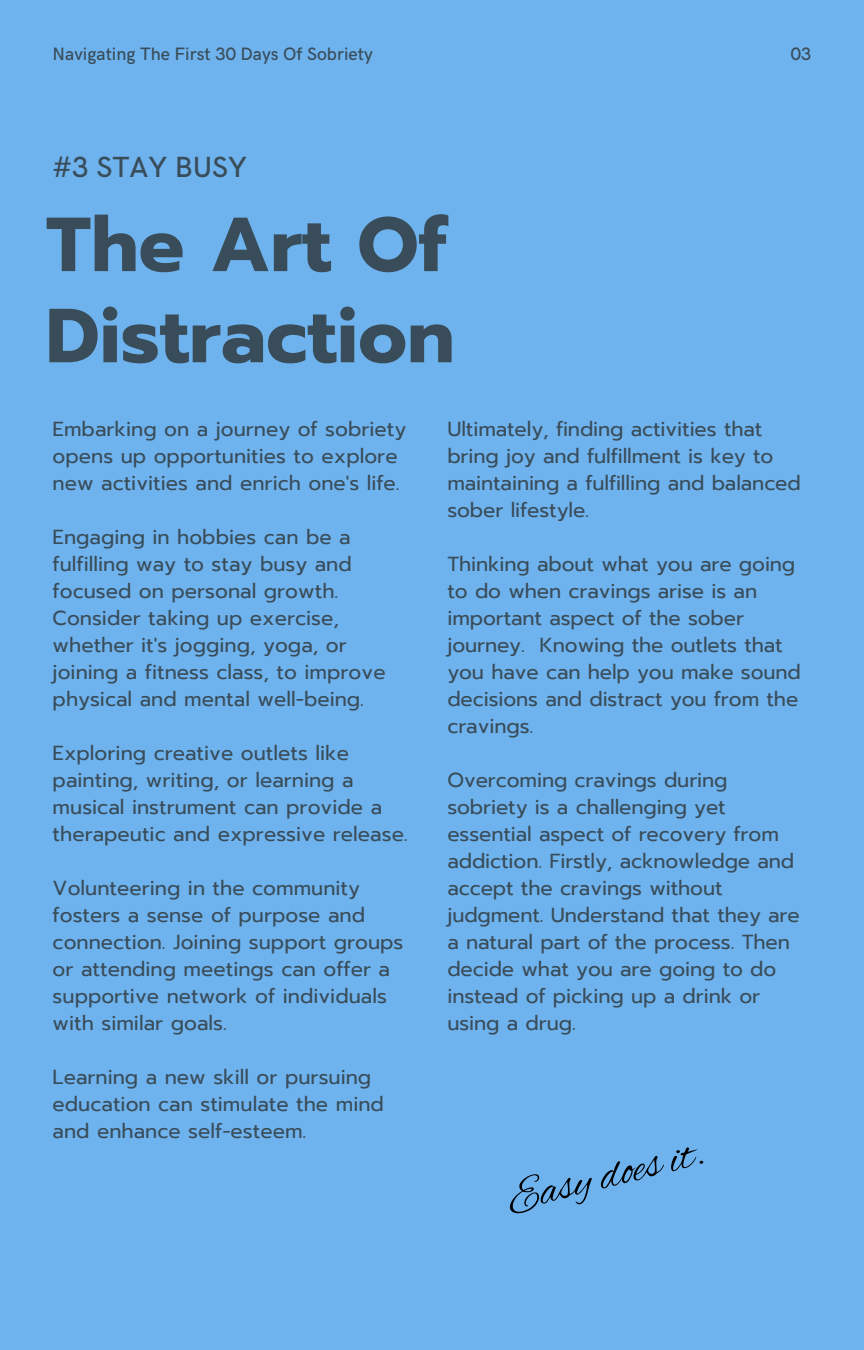
<style>
.page{position:relative;width:864px;height:1350px;background:#6fb3ee}
.page>*{position:absolute;margin:0;border:0;box-sizing:border-box;transform-origin:0 0}
.t1{font:700 76.5px/91.1px "Prompt";color:#394c59}
.t2{font:46.35px "Alex Brush";color:#000}
.t3{font:500 29.25px "HK Grotesk";color:#394c59}
.t4{font:20.25px/27px "Prompt";color:#394c59}
.t5{font:500 18px "HK Grotesk";color:#394c59}
</style>
<div class="page">
<p class="t5" style="left:53px;top:41px;width:322px">Navigating The First 30 Days Of Sobriety</p>
<p class="t5" style="left:791px;top:41px;width:22px">03</p>
<h3 class="t3" style="left:53px;top:145px;width:196px">#3 STAY BUSY</h3>
<h1 class="t1" style="left:46px;top:199px;width:410px">The Art Of<br>Distraction</h1>
<p class="t4" style="left:53px;top:416px;width:355px">Embarking on a journey of sobriety opens up opportunities to explore new activities and enrich one's life.</p>
<p class="t4" style="left:53px;top:524px;width:335px">Engaging in hobbies can be a fulfilling way to stay busy and focused on personal growth.<br>Consider taking up exercise, whether it's jogging, yoga, or joining a fitness class, to improve physical and mental well-being.</p>
<p class="t4" style="left:53px;top:740px;width:357px">Exploring creative outlets like painting, writing, or learning a musical instrument can provide a therapeutic and expressive release.</p>
<p class="t4" style="left:53px;top:875px;width:352px">Volunteering in the community fosters a sense of purpose and connection. Joining support groups or attending meetings can offer a supportive network of individuals with similar goals.</p>
<p class="t4" style="left:53px;top:1064px;width:333px">Learning a new skill or pursuing education can stimulate the mind and enhance self-esteem.</p>
<p class="t4" style="left:447px;top:416px;width:355px">Ultimately, finding activities that bring joy and fulfillment is key to maintaining a fulfilling and balanced sober lifestyle.</p>
<p class="t4" style="left:447px;top:551px;width:355px">Thinking about what you are going to do when cravings arise is an important aspect of the sober journey. Knowing the outlets that you have can help you make sound decisions and distract you from the cravings.</p>
<p class="t4" style="left:447px;top:767px;width:354px">Overcoming cravings during sobriety is a challenging yet essential aspect of recovery from addiction. Firstly, acknowledge and accept the cravings without judgment. Understand that they are a natural part of the process. Then decide what you are going to do instead of picking up a drink or using a drug.</p>
<h2 class="t2" style="left:501px;top:1172px;width:203px;rotate:-14deg">Easy does it.</h2>
</div>
